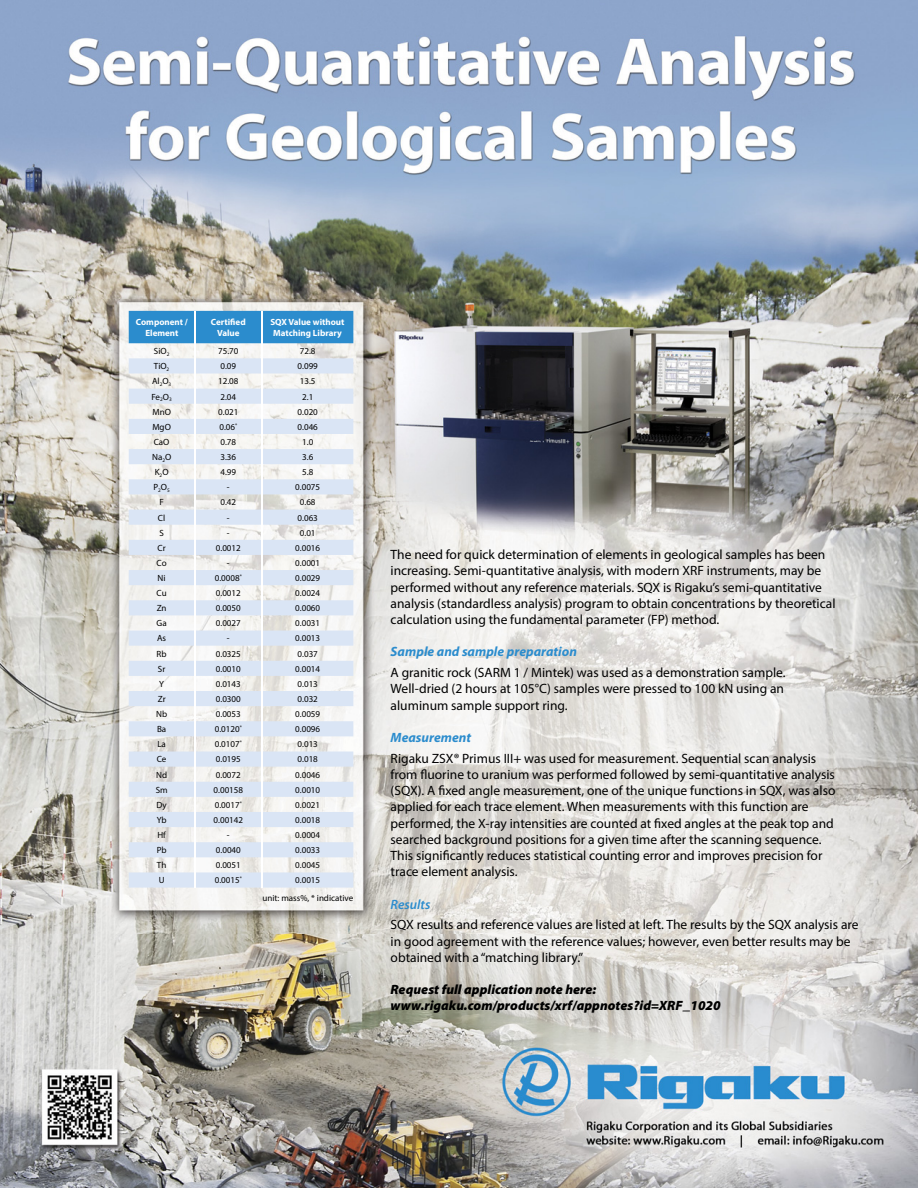
<style>
.page{position:relative;width:918px;height:1188px;background:#fff}
.page>*{position:absolute;margin:0;border:0;box-sizing:border-box;transform-origin:0 0}
.t1{font:13.5px/16.2px "Myriad Pro";color:#000}
.t2{font:italic 900 13.5px/16.2px "Myriad Pro";color:#000}
.t3{font:italic 700 13.5px "Myriad Pro";color:#2b8ccd}
.t4{font:italic 600 13.5px "Myriad Pro";color:#2b8ccd}
.t5{font:9px/17.4px "Myriad Pro";color:#000;text-align:center}
.t6{font:700 9px/10.8px "Myriad Pro";color:#fff;text-align:center}
</style>
<div class="page">
<img style="left:0;top:0;width:918px;height:1188px">
<svg style="left:129px;top:311px;width:224px;height:577px"></svg>
<p class="t6" style="left:136px;top:317px;width:54px">Component /<br>Element</p>
<p class="t6" style="left:211px;top:317px;width:36px">Certified<br>Value</p>
<p class="t6" style="left:270px;top:317px;width:76px">SQX Value without<br>Matching Library</p>
<p class="t5" style="left:154px;top:343px;width:17px">SiO<sub>2</sub></p>
<p class="t5" style="left:218px;top:343px;width:22px">75.70</p>
<p class="t5" style="left:300px;top:343px;width:17px">72.8</p>
<p class="t5" style="left:154px;top:358px;width:17px">TiO<sub>2</sub></p>
<p class="t5" style="left:221px;top:358px;width:17px">0.09</p>
<p class="t5" style="left:298px;top:358px;width:22px">0.099</p>
<p class="t5" style="left:152px;top:373px;width:21px">Al<sub>2</sub>O<sub>3</sub></p>
<p class="t5" style="left:218px;top:373px;width:22px">12.08</p>
<p class="t5" style="left:300px;top:373px;width:17px">13.5</p>
<p class="t5" style="left:152px;top:389px;width:22px">Fe<sub>2</sub>O<sub>3</sub></p>
<p class="t5" style="left:221px;top:389px;width:17px">2.04</p>
<p class="t5" style="left:302px;top:389px;width:13px">2.1</p>
<p class="t5" style="left:152px;top:404px;width:20px">MnO</p>
<p class="t5" style="left:218px;top:404px;width:22px">0.021</p>
<p class="t5" style="left:298px;top:404px;width:22px">0.020</p>
<p class="t5" style="left:152px;top:419px;width:20px">MgO</p>
<p class="t5" style="left:219px;top:419px;width:19px">0.06<sup>*</sup></p>
<p class="t5" style="left:298px;top:419px;width:22px">0.046</p>
<p class="t5" style="left:154px;top:434px;width:17px">CaO</p>
<p class="t5" style="left:221px;top:434px;width:17px">0.78</p>
<p class="t5" style="left:302px;top:434px;width:13px">1.0</p>
<p class="t5" style="left:152px;top:449px;width:21px">Na<sub>2</sub>O</p>
<p class="t5" style="left:221px;top:449px;width:17px">3.36</p>
<p class="t5" style="left:302px;top:449px;width:13px">3.6</p>
<p class="t5" style="left:155px;top:464px;width:15px">K<sub>2</sub>O</p>
<p class="t5" style="left:221px;top:464px;width:17px">4.99</p>
<p class="t5" style="left:302px;top:464px;width:13px">5.8</p>
<p class="t5" style="left:153px;top:479px;width:18px">P<sub>2</sub>O<sub>5</sub></p>
<p class="t5" style="left:227px;top:479px;width:4px">-</p>
<p class="t5" style="left:295px;top:479px;width:26px">0.0075</p>
<p class="t5" style="left:159px;top:494px;width:6px">F</p>
<p class="t5" style="left:221px;top:494px;width:17px">0.42</p>
<p class="t5" style="left:300px;top:494px;width:17px">0.68</p>
<p class="t5" style="left:158px;top:510px;width:9px">Cl</p>
<p class="t5" style="left:227px;top:510px;width:4px">-</p>
<p class="t5" style="left:298px;top:510px;width:22px">0.063</p>
<p class="t5" style="left:159px;top:525px;width:6px">S</p>
<p class="t5" style="left:227px;top:525px;width:4px">-</p>
<p class="t5" style="left:300px;top:525px;width:17px">0.01</p>
<p class="t5" style="left:158px;top:540px;width:10px">Cr</p>
<p class="t5" style="left:216px;top:540px;width:26px">0.0012</p>
<p class="t5" style="left:295px;top:540px;width:26px">0.0016</p>
<p class="t5" style="left:157px;top:555px;width:12px">Co</p>
<p class="t5" style="left:227px;top:555px;width:4px">-</p>
<p class="t5" style="left:295px;top:555px;width:26px">0.0001</p>
<p class="t5" style="left:158px;top:570px;width:10px">Ni</p>
<p class="t5" style="left:215px;top:570px;width:29px">0.0008<sup>*</sup></p>
<p class="t5" style="left:295px;top:570px;width:26px">0.0029</p>
<p class="t5" style="left:157px;top:585px;width:12px">Cu</p>
<p class="t5" style="left:216px;top:585px;width:26px">0.0012</p>
<p class="t5" style="left:295px;top:585px;width:26px">0.0024</p>
<p class="t5" style="left:157px;top:600px;width:11px">Zn</p>
<p class="t5" style="left:216px;top:600px;width:26px">0.0050</p>
<p class="t5" style="left:295px;top:600px;width:26px">0.0060</p>
<p class="t5" style="left:157px;top:615px;width:12px">Ga</p>
<p class="t5" style="left:216px;top:615px;width:26px">0.0027</p>
<p class="t5" style="left:295px;top:615px;width:26px">0.0031</p>
<p class="t5" style="left:157px;top:630px;width:11px">As</p>
<p class="t5" style="left:227px;top:630px;width:4px">-</p>
<p class="t5" style="left:295px;top:630px;width:26px">0.0013</p>
<p class="t5" style="left:157px;top:646px;width:12px">Rb</p>
<p class="t5" style="left:216px;top:646px;width:26px">0.0325</p>
<p class="t5" style="left:298px;top:646px;width:22px">0.037</p>
<p class="t5" style="left:158px;top:661px;width:9px">Sr</p>
<p class="t5" style="left:216px;top:661px;width:26px">0.0010</p>
<p class="t5" style="left:295px;top:661px;width:26px">0.0014</p>
<p class="t5" style="left:159px;top:676px;width:6px">Y</p>
<p class="t5" style="left:216px;top:676px;width:26px">0.0143</p>
<p class="t5" style="left:298px;top:676px;width:22px">0.013</p>
<p class="t5" style="left:158px;top:691px;width:9px">Zr</p>
<p class="t5" style="left:216px;top:691px;width:26px">0.0300</p>
<p class="t5" style="left:298px;top:691px;width:22px">0.032</p>
<p class="t5" style="left:156px;top:706px;width:13px">Nb</p>
<p class="t5" style="left:216px;top:706px;width:26px">0.0053</p>
<p class="t5" style="left:295px;top:706px;width:26px">0.0059</p>
<p class="t5" style="left:157px;top:721px;width:11px">Ba</p>
<p class="t5" style="left:215px;top:721px;width:29px">0.0120<sup>*</sup></p>
<p class="t5" style="left:295px;top:721px;width:26px">0.0096</p>
<p class="t5" style="left:157px;top:736px;width:10px">La</p>
<p class="t5" style="left:215px;top:736px;width:29px">0.0107<sup>*</sup></p>
<p class="t5" style="left:298px;top:736px;width:22px">0.013</p>
<p class="t5" style="left:157px;top:751px;width:11px">Ce</p>
<p class="t5" style="left:216px;top:751px;width:26px">0.0195</p>
<p class="t5" style="left:298px;top:751px;width:22px">0.018</p>
<p class="t5" style="left:156px;top:767px;width:12px">Nd</p>
<p class="t5" style="left:216px;top:767px;width:26px">0.0072</p>
<p class="t5" style="left:295px;top:767px;width:26px">0.0046</p>
<p class="t5" style="left:156px;top:782px;width:13px">Sm</p>
<p class="t5" style="left:214px;top:782px;width:31px">0.00158</p>
<p class="t5" style="left:295px;top:782px;width:26px">0.0010</p>
<p class="t5" style="left:156px;top:797px;width:12px">Dy</p>
<p class="t5" style="left:215px;top:797px;width:29px">0.0017<sup>*</sup></p>
<p class="t5" style="left:295px;top:797px;width:26px">0.0021</p>
<p class="t5" style="left:157px;top:812px;width:11px">Yb</p>
<p class="t5" style="left:214px;top:812px;width:31px">0.00142</p>
<p class="t5" style="left:295px;top:812px;width:26px">0.0018</p>
<p class="t5" style="left:157px;top:827px;width:10px">Hf</p>
<p class="t5" style="left:227px;top:827px;width:4px">-</p>
<p class="t5" style="left:295px;top:827px;width:26px">0.0004</p>
<p class="t5" style="left:157px;top:842px;width:11px">Pb</p>
<p class="t5" style="left:216px;top:842px;width:26px">0.0040</p>
<p class="t5" style="left:295px;top:842px;width:26px">0.0033</p>
<p class="t5" style="left:157px;top:857px;width:11px">Th</p>
<p class="t5" style="left:216px;top:857px;width:26px">0.0051</p>
<p class="t5" style="left:295px;top:857px;width:26px">0.0045</p>
<p class="t5" style="left:159px;top:872px;width:7px">U</p>
<p class="t5" style="left:215px;top:872px;width:29px">0.0015<sup>*</sup></p>
<p class="t5" style="left:263px;top:872px;width:92px">0.0015<br>unit: mass%, * indicative</p>
<p class="t1" style="left:391px;top:548px;width:446px">The need for quick determination of elements in geological samples has been increasing. Semi-quantitative analysis, with modern XRF instruments, may be performed without any reference materials. SQX is Rigaku’s semi-quantitative analysis (standardless analysis) program to obtain concentrations by theoretical calculation using the fundamental parameter (FP) method.</p>
<p class="t3" style="left:391px;top:644px;width:188px">Sample and sample preparation</p>
<p class="t1" style="left:391px;top:666px;width:397px;text-align:justify">A granitic rock (SARM 1 / Mintek) was used as a demonstration sample.<br>Well-dried (2 hours at 105°C) samples were pressed to 100 kN using an aluminum sample support ring.</p>
<p class="t3" style="left:391px;top:729px;width:82px">Measurement</p>
<p class="t1" style="left:391px;top:751px;width:446px">Rigaku ZSX® Primus III+ was used for measurement. Sequential scan analysis from fluorine to uranium was performed followed by semi-quantitative analysis (SQX). A fixed angle measurement, one of the unique functions in SQX, was also applied for each trace element. When measurements with this function are performed, the X-ray intensities are counted at fixed angles at the peak top and searched background positions for a given time after the scanning sequence.<br>This significantly reduces statistical counting error and improves precision for trace element analysis.</p>
<p class="t4" style="left:391px;top:896px;width:41px">Results</p>
<p class="t1" style="left:391px;top:918px;width:469px">SQX results and reference values are listed at left. The results by the SQX analysis are in good agreement with the reference values; however, even better results may be obtained with a “matching library.”</p>
<p class="t2" style="left:391px;top:983px;width:332px">Request full application note here: www.rigaku.com/products/xrf/appnotes?id=XRF<sub>—</sub>1020</p>
</div>
